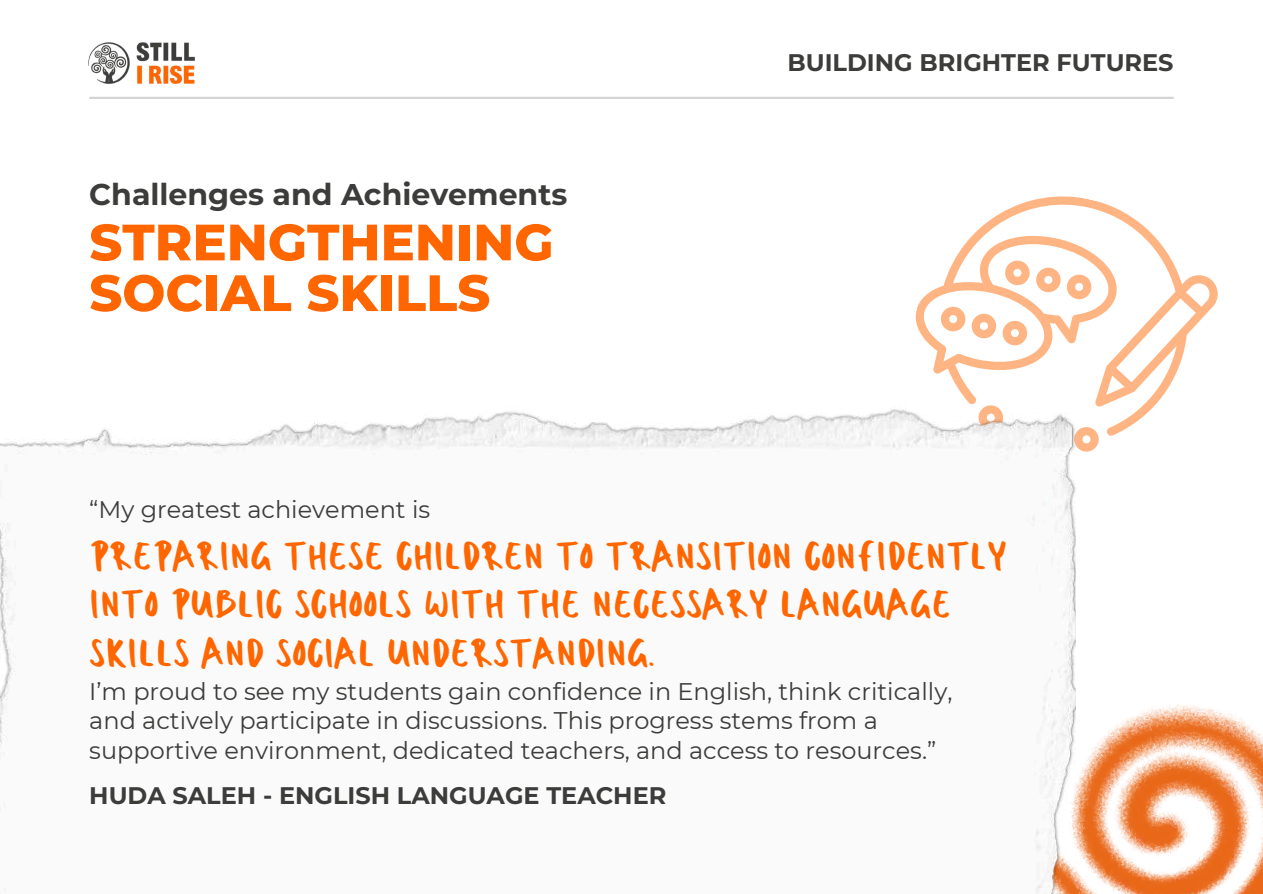
<style>
.page{position:relative;width:1263px;height:894px;background:#fff}
.page>*{position:absolute;margin:0;border:0;box-sizing:border-box;transform-origin:0 0}
.t1{font:800 51px/50.7px "Montserrat";color:#f60}
.t2{font:39px/48.3px "Sweet Belly Sans";color:#f60}
.t3{font:700 30px "Montserrat";color:#3c3c3b}
.t4{font:24px/29.2px "Montserrat";color:#3c3c3b}
.t5{font:700 24px "Montserrat";color:#3c3c3b}
</style>
<div class="page">
<img style="left:88px;top:42px;width:107px;height:42px">
<hr style="left:89px;top:97px;width:1085px;height:2px;background:#5e5e5e">
<img style="left:1075px;top:587px;width:188px;height:306px">
<svg style="left:915px;top:196px;width:303px;height:256px"></svg>
<img style="left:0;top:405px;width:1075px;height:488px">
<p class="t3" style="left:89px;top:176px;width:479px">Challenges and Achievements</p>
<h1 class="t1" style="left:89px;top:217px;width:466px">STRENGTHENING<br>SOCIAL SKILLS</h1>
<p class="t4" style="left:89px;top:494px;width:342px">“My greatest achievement is</p>
<p class="t5" style="left:787px;top:48px;width:388px">BUILDING BRIGHTER FUTURES</p>
<h2 class="t2" style="left:89px;top:536px;width:919px">PREPARING THESE CHILDREN TO TRANSITION CONFIDENTLY<br>INTO PUBLIC SCHOOLS WITH THE NECESSARY LANGUAGE<br>SKILLS AND SOCIAL UNDERSTANDING.</h2>
<p class="t4" style="left:89px;top:676px;width:865px">I’m proud to see my students gain confidence in English, think critically, and actively participate in discussions. This progress stems from a supportive environment, dedicated teachers, and access to resources.”</p>
<p class="t5" style="left:89px;top:781px;width:579px">HUDA SALEH - ENGLISH LANGUAGE TEACHER</p>
</div>
